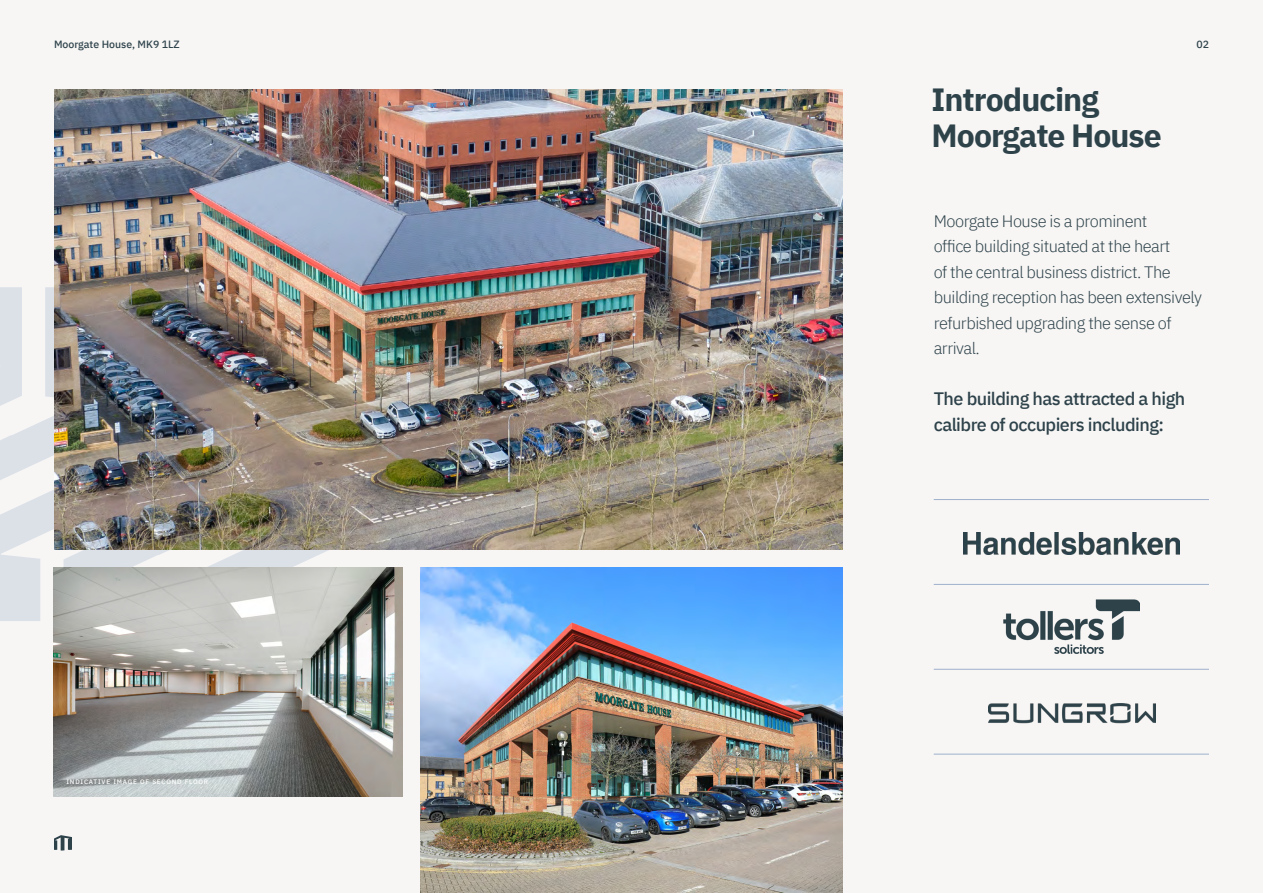
<style>
.page{position:relative;width:1263px;height:893px;background:#f7f6f5}
.page>*{position:absolute;margin:0;border:0;box-sizing:border-box;transform-origin:0 0}
.t1{font:700 32.1px/36.2px "IBM Plex Sans";letter-spacing:-.03em;color:#2e424a}
.t2{font:500 18px/25.5px "IBM Plex Sans";letter-spacing:-.03em;color:#2e424a}
.t3{font:300 16.5px/25.5px "IBM Plex Sans";letter-spacing:-.03em;color:#2e424a}
.t4{font:500 10.5px "IBM Plex Sans";color:#2e424a}
.t5{font:500 6.45px "IBM Plex Sans";letter-spacing:.125em;color:#fff}
</style>
<div class="page">
<svg style="left:0;top:287px;width:107px;height:334px"></svg>
<svg style="left:148px;top:550px;width:181px;height:17px;fill:#e2e5eb"></svg>
<img style="left:54px;top:89px;width:788px;height:461px">
<img style="left:421px;top:567px;width:421px;height:326px">
<img style="left:53px;top:567px;width:350px;height:230px">
<img style="left:963px;top:532px;width:216px;height:22px">
<hr style="left:934px;top:499px;width:275px;height:1px;background:#9eb0cc">
<hr style="left:934px;top:584px;width:275px;height:1px;background:#9eb0cc">
<hr style="left:934px;top:669px;width:275px;height:1px;background:#9eb0cc">
<hr style="left:934px;top:754px;width:275px;height:1px;background:#9eb0cc">
<img style="left:1004px;top:599px;width:135px;height:54px">
<img style="left:988px;top:704px;width:167px;height:20px">
<svg style="left:54px;top:835px;width:18px;height:16px"></svg>
<p class="t4" style="left:54px;top:36px;width:127px">Moorgate House, MK9 1LZ</p>
<p class="t4" style="left:1196px;top:36px;width:14px">02</p>
<h1 class="t1" style="left:932px;top:79px;width:232px">Introducing<br>Moorgate House</h1>
<p class="t5" style="left:66px;top:776px;width:143px">INDICATIVE IMAGE OF SECOND FLOOR</p>
<p class="t3" style="left:934px;top:207px;width:270px">Moorgate House is a prominent<br>office building situated at the heart<br>of the central business district. The building reception has been extensively refurbished upgrading the sense of arrival.</p>
<p class="t2" style="left:934px;top:384px;width:253px">The building has attracted a high calibre of occupiers including:</p>
</div>
